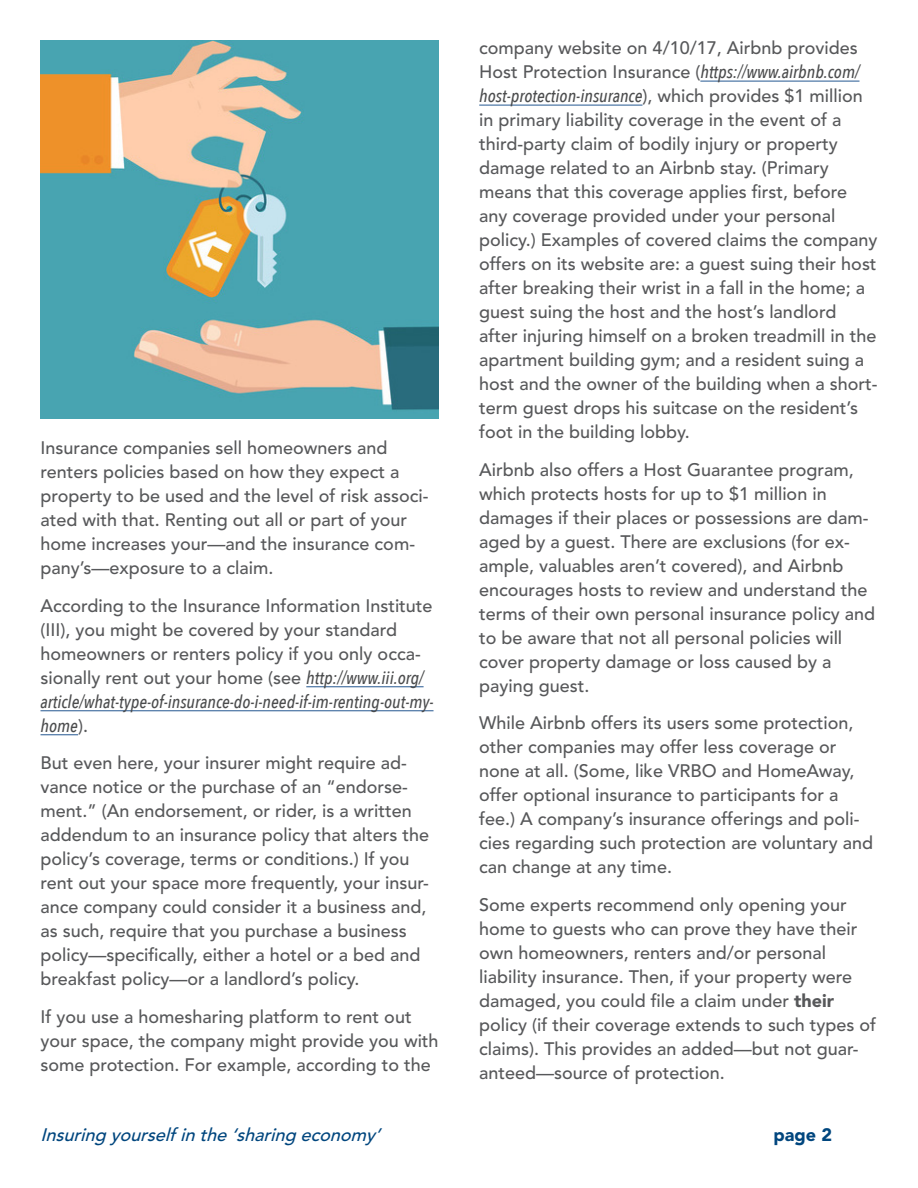
<style>
.page{position:relative;width:918px;height:1188px;background:#fff}
.page>*{position:absolute;margin:0;border:0;box-sizing:border-box;transform-origin:0 0}
.Text{font:500 18px/24px "Avenir LT Std";color:#57585a}
.t1{font:italic 500 18px "Avenir LT Std";color:#00467e}
.t2{font:900 18px "Avenir LT Std";color:#00467e}
.s1{font-family:"Avenir Next Condensed";font-style:italic;color:#4b4c4d}
.s2{font-weight:900}
</style>
<div class="page">
<hr style="left:306px;top:686px;width:118px;height:1px;background:#3c6a9d">
<hr style="left:40px;top:710px;width:394px;height:1px;background:#3c6a9d">
<hr style="left:40px;top:734px;width:38px;height:1px;background:#3c6a9d">
<hr style="left:700px;top:81px;width:159px;height:1px;background:#3c6a9d">
<hr style="left:479px;top:105px;width:163px;height:1px;background:#3c6a9d">
<img style="left:40px;top:40px;width:399px;height:378px">
<p class="Text" style="left:40px;top:436px;width:390px">Insurance companies sell homeowners and renters policies based on how they expect a property to be used and the level of risk associ&shy;ated with that. Renting out all or part of your home increases your—and the insurance com&shy;pany’s—exposure to a claim.</p>
<p class="Text" style="left:40px;top:594px;width:395px">According to the Insurance Information Institute (III), you might be covered by your standard homeowners or renters policy if you only occa&shy;sionally rent out your home (see <span class="s1">http://www.iii.org/ article/what-type-of-insurance-do-i-need-if-im-renting-out-my&shy;home</span>).</p>
<p class="Text" style="left:40px;top:751px;width:390px">But even here, your insurer might require ad&shy;vance notice or the purchase of an “endorse&shy;ment.” (An endorsement, or rider, is a written addendum to an insurance policy that alters the policy’s coverage, terms or conditions.) If you rent out your space more frequently, your insur&shy;ance company could consider it a business and, as such, require that you purchase a business policy—specifically, either a hotel or a bed and breakfast policy—or a landlord’s policy.</p>
<p class="Text" style="left:40px;top:1005px;width:400px">If you use a homesharing platform to rent out your space, the company might provide you with some protection. For example, according to the</p>
<p class="Text" style="left:479px;top:36px;width:400px">company website on 4/10/17, Airbnb provides Host Protection Insurance (<span class="s1">https://www.airbnb.com/ host-protection-insurance</span>), which provides $1 million in primary liability coverage in the event of a third-party claim of bodily injury or property damage related to an Airbnb stay. (Primary means that this coverage applies first, before any coverage provided under your personal policy.) Examples of covered claims the company offers on its website are: a guest suing their host after breaking their wrist in a fall in the home; a guest suing the host and the host’s landlord after injuring himself on a broken treadmill in the apartment building gym; and a resident suing a host and the owner of the building when a short&shy;term guest drops his suitcase on the resident’s foot in the building lobby.</p>
<p class="Text" style="left:479px;top:458px;width:397px">Airbnb also offers a Host Guarantee program, which protects hosts for up to $1 million in damages if their places or possessions are dam&shy;aged by a guest. There are exclusions (for ex&shy;ample, valuables aren’t covered), and Airbnb encourages hosts to review and understand the terms of their own personal insurance policy and to be aware that not all personal policies will cover property damage or loss caused by a paying guest.</p>
<p class="Text" style="left:479px;top:711px;width:395px">While Airbnb offers its users some protection, other companies may offer less coverage or none at all. (Some, like VRBO and HomeAway, offer optional insurance to participants for a fee.) A company’s insurance offerings and poli&shy;cies regarding such protection are voluntary and can change at any time.</p>
<p class="Text" style="left:479px;top:893px;width:398px">Some experts recommend only opening your home to guests who can prove they have their own homeowners, renters and/or personal liability insurance. Then, if your property were damaged, you could file a claim under <span class="s2">their </span>policy (if their coverage extends to such types of claims). This provides an added—but not guar&shy;anteed—source of protection.</p>
<p class="t1" style="left:40px;top:1124px;width:347px">Insuring yourselfinthe‘sharing economy’</p>
<p class="t2" style="left:774px;top:1124px;width:60px">page 2</p>
</div>
